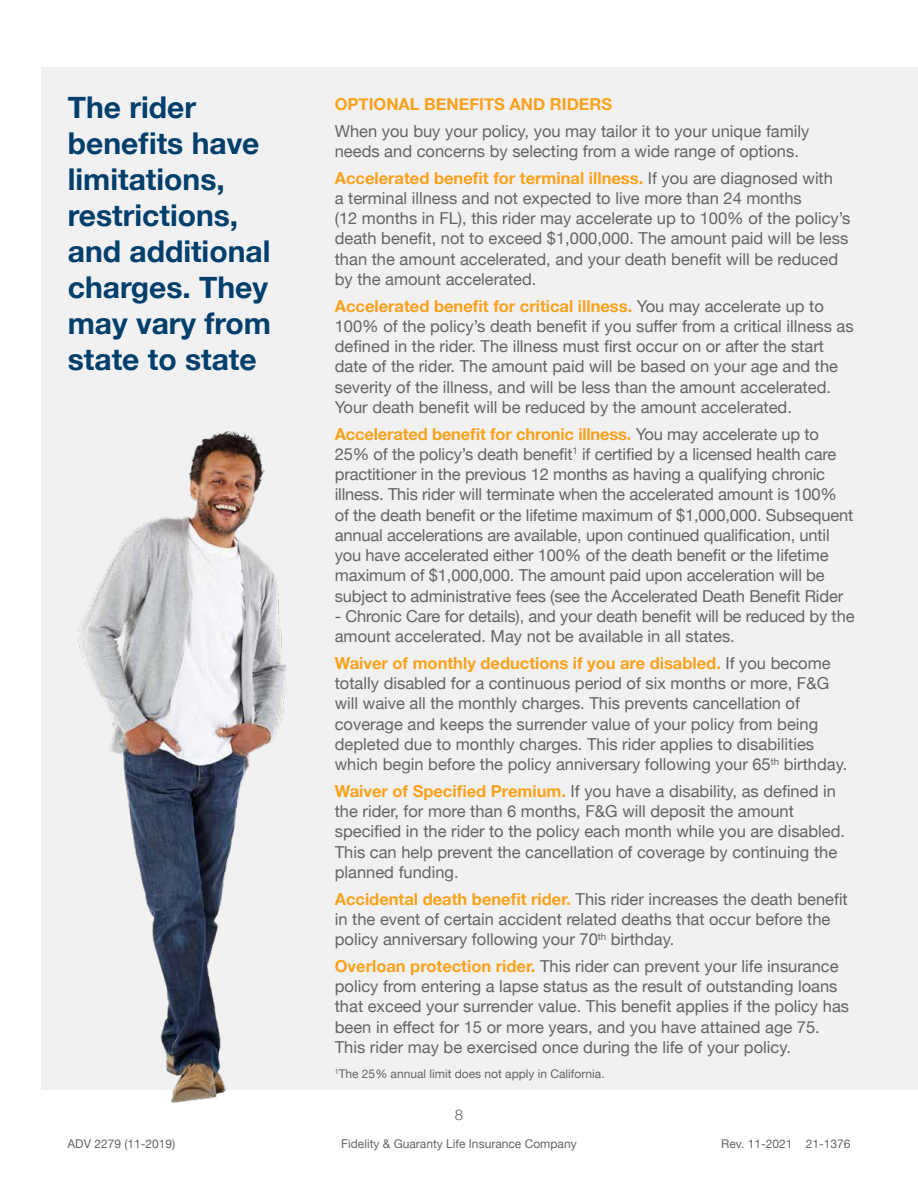
<style>
.page{position:relative;width:918px;height:1188px;background:#fff}
.page>*{position:absolute;margin:0;border:0;box-sizing:border-box;transform-origin:0 0}
.t1{font:700 30px/36px "Helvetica Neue";color:#003e6b}
.t2{font:16.5px/20.2px "Helvetica Neue";color:#636466}
.t3{font:700 16.5px "Helvetica Neue";color:#faa21b}
.t4{font:300 15px "Helvetica Neue";color:#636466}
.t5{font:12px "Helvetica Neue";color:#636466}
.s1{font-weight:700;color:#faa21b}
</style>
<div class="page">
<div style="left:41px;top:68px;width:877px;height:1022px;background:#f1f1f2"></div>
<img style="left:78px;top:431px;width:208px;height:672px">
<h1 class="t1" style="left:68px;top:90px;width:205px">The rider benefits have limitations, restrictions, and additional charges. They may vary from state to state</h1>
<p class="t3" style="left:335px;top:91px;width:279px">OPTIONAL BENEFITS AND RIDERS</p>
<p class="t2" style="left:335px;top:122px;width:476px">When you buy your policy, you may tailor it to your unique family needs and concerns by selecting from a wide range of options.</p>
<p class="t2" style="left:335px;top:169px;width:517px"><span class="s1">Accelerated benefit for terminal illness.</span> If you are diagnosed with<br>a terminal illness and not expected to live more than 24 months<br>(12 months in FL), this rider may accelerate up to 100% of the policy’s death benefit, not to exceed $1,000,000. The amount paid will be less than the amount accelerated, and your death benefit will be reduced by the amount accelerated.</p>
<p class="t2" style="left:335px;top:297px;width:520px"><span class="s1">Accelerated benefit for critical illness.</span> You may accelerate up to 100% of the policy’s death benefit if you suffer from a critical illness as defined in the rider. The illness must first occur on or after the start date of the rider. The amount paid will be based on your age and the severity of the illness, and will be less than the amount accelerated.<br>Your death benefit will be reduced by the amount accelerated.</p>
<p class="t2" style="left:335px;top:425px;width:520px"><span class="s1">Accelerated benefit for chronic illness.</span> You may accelerate up to 25% of the policy’s death benefit<sup>1</sup> if certified by a licensed health care practitioner in the previous 12 months as having a qualifying chronic illness. This rider will terminate when the accelerated amount is 100% of the death benefit or the lifetime maximum of $1,000,000. Subsequent annual accelerations are available, upon continued qualification, until you have accelerated either 100% of the death benefit or the lifetime maximum of $1,000,000. The amount paid upon acceleration will be subject to administrative fees (see the Accelerated Death Benefit Rider</p>
<p class="t2" style="left:335px;top:607px;width:521px">- Chronic Care for details), and your death benefit will be reduced by the amount accelerated. May not be available in all states.</p>
<p class="t2" style="left:335px;top:654px;width:514px"><span class="s1">Waiver of monthly deductions if you are disabled.</span> If you become totally disabled for a continuous period of six months or more, F&amp;G will waive all the monthly charges. This prevents cancellation of coverage and keeps the surrender value of your policy from being depleted due to monthly charges. This rider applies to disabilities which begin before the policy anniversary following your 65<sup>th</sup> birthday.</p>
<p class="t2" style="left:335px;top:782px;width:512px"><span class="s1">Waiver of Specified Premium.</span> If you have a disability, as defined in the rider, for more than 6 months, F&amp;G will deposit the amount specified in the rider to the policy each month while you are disabled.<br>This can help prevent the cancellation of coverage by continuing the planned funding.</p>
<p class="t2" style="left:335px;top:890px;width:515px"><span class="s1">Accidental death benefit rider.</span> This rider increases the death benefit in the event of certain accident related deaths that occur before the policy anniversary following your 70<sup>th</sup> birthday.</p>
<p class="t2" style="left:335px;top:957px;width:516px"><span class="s1">Overloan protection rider.</span> This rider can prevent your life insurance policy from entering a lapse status as the result of outstanding loans that exceed your surrender value. This benefit applies if the policy has been in effect for 15 or more years, and you have attained age 75.<br>This rider may be exercised once during the life of your policy.</p>
<p class="t5" style="left:335px;top:1065px;width:271px"><sup>1</sup>The 25% annual limit does not apply in California.</p>
<p class="t4" style="left:455px;top:1103px;width:10px">8</p>
<p class="t5" style="left:68px;top:1135px;width:109px">ADV 2279 (11-2019)</p>
<p class="t5" style="left:341px;top:1135px;width:237px">Fidelity &amp; Guaranty Life Insurance Company</p>
<p class="t5" style="left:721px;top:1135px;width:131px">Rev. 11-2021 21-1376</p>
</div>
